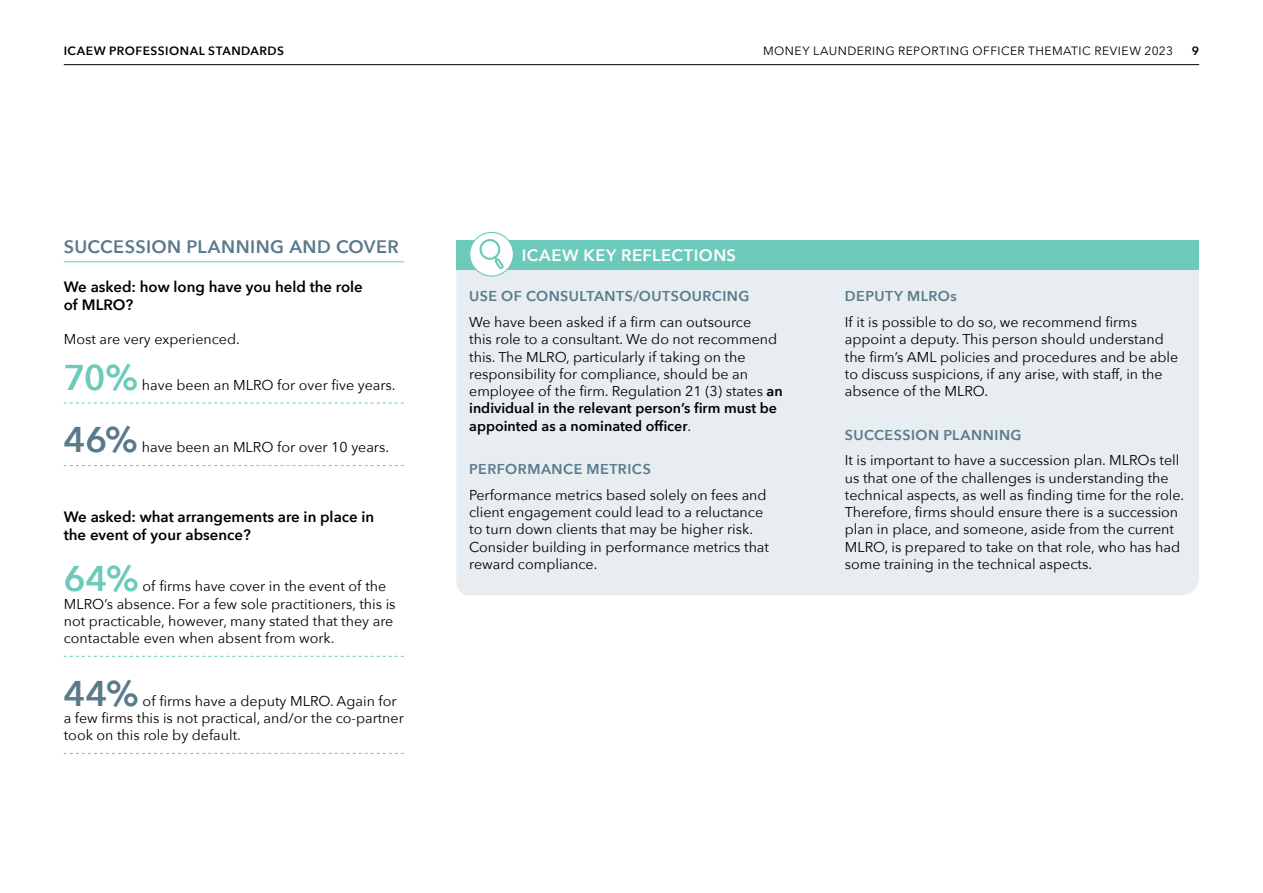
<style>
.page{position:relative;width:1263px;height:893px;background:#fff}
.page>*{position:absolute;margin:0;border:0;box-sizing:border-box;transform-origin:0 0}
.ZM_Number_fact_with_dash_rule{font:600 35.7px "Avenir Next";color:#6bcaba}
.ZM_Number_fact_with_dash_rule-2{font:600 35.7px "Avenir Next";color:#5a7a8c}
.ZM_BLUE_subead_Thematic_review_NO_INDENT{font:600 18px "Avenir Next";letter-spacing:.025em;color:#5a7a8c}
.ZM_Blue_heading_thematic_review{font:600 16.5px "Avenir Next";letter-spacing:.03em;color:#fff}
.ZM_We_asked_text{font:600 15px/18px "Avenir Next";color:#000}
.ZM_Number_fact_with_dash_rule-3{font:14.25px/17.2px "Avenir Next";color:#000}
.ZM_B_head{font:600 14.25px "Avenir Next";letter-spacing:.035em;color:#5a7a8c}
.t1{font:12px "Avenir Next";letter-spacing:.04em;color:#000}
.t2{font:600 12px "Avenir Next";letter-spacing:.04em;color:#000}
.s1{font-weight:600}
</style>
<div class="page">
<hr style="left:64px;top:64px;width:1135px;height:1px;background:#000">
<hr style="left:64px;top:261px;width:340px;height:1px;background:#6bcaba">
<svg style="left:64px;top:403px;width:340px;height:1px"></svg>
<svg style="left:64px;top:465px;width:340px;height:1px"></svg>
<svg style="left:64px;top:656px;width:340px;height:1px"></svg>
<svg style="left:64px;top:753px;width:340px;height:1px"></svg>
<div style="left:456px;top:270px;width:743px;height:325px;background:#e7edf0"></div>
<div style="left:456px;top:240px;width:743px;height:30px;background:#6bcaba"></div>
<div style="left:470px;top:232px;width:43px;height:44px;background:#fff;border-radius:50%"></div>
<div style="left:469px;top:232px;width:45px;height:45px;border:1px solid #6bcaba;border-radius:50%"></div>
<svg style="left:479px;top:239px;width:24px;height:30px"></svg>
<p class="t2" style="left:64px;top:40px;width:222px">ICAEW PROFESSIONAL STANDARDS</p>
<p class="t1" style="left:763px;top:40px;width:412px">MONEY LAUNDERING REPORTING OFFICER THEMATIC REVIEW 2023</p>
<p class="t2" style="left:1192px;top:40px;width:9px">9</p>
<p class="ZM_BLUE_subead_Thematic_review_NO_INDENT" style="left:64px;top:231px;width:337px">SUCCESSION PLANNING AND COVER</p>
<p class="ZM_We_asked_text" style="left:64px;top:278px;width:301px">We asked: how long have you held the role of MLRO?</p>
<p class="ZM_Number_fact_with_dash_rule-3" style="left:64px;top:330px;width:178px">Most are very experienced.</p>
<p class="ZM_Number_fact_with_dash_rule" style="left:64px;top:347px;width:76px">70%</p>
<p class="ZM_Number_fact_with_dash_rule-3" style="left:142px;top:376px;width:255px">have been an MLRO for over five years.</p>
<p class="ZM_Number_fact_with_dash_rule-2" style="left:64px;top:409px;width:76px">46%</p>
<p class="ZM_Number_fact_with_dash_rule-3" style="left:142px;top:438px;width:249px">have been an MLRO for over 10 years.</p>
<p class="ZM_We_asked_text" style="left:64px;top:507px;width:312px">We asked: what arrangements are in place in the event of your absence?</p>
<p class="ZM_Number_fact_with_dash_rule" style="left:64px;top:548px;width:77px">64%</p>
<p class="ZM_Number_fact_with_dash_rule-3" style="left:64px;top:577px;width:333px;text-indent:79px">of firms have cover in the event of the MLRO’s absence. For a few sole practitioners, this is not practicable, however, many stated that they are contactable even when absent from work.</p>
<p class="ZM_Number_fact_with_dash_rule-2" style="left:64px;top:663px;width:77px">44%</p>
<p class="ZM_Number_fact_with_dash_rule-3" style="left:64px;top:692px;width:341px;text-indent:79px">of firms have a deputy MLRO. Again for a few firms this is not practical, and/or the co-partner took on this role by default.</p>
<p class="ZM_Blue_heading_thematic_review" style="left:522px;top:241px;width:216px">ICAEW KEY REFLECTIONS</p>
<p class="ZM_B_head" style="left:469px;top:284px;width:282px">USE OF CONSULTANTS/OUTSOURCING</p>
<p class="ZM_Number_fact_with_dash_rule-3" style="left:469px;top:313px;width:315px">We have been asked if a firm can outsource<br>this role to a consultant. We do not recommend this. The MLRO, particularly if taking on the responsibility for compliance, should be an employee of the firm. Regulation 21 (3) states <span class="s1">an individual in the relevant person’s firm must be appointed as a nominated officer</span>.</p>
<p class="ZM_B_head" style="left:469px;top:457px;width:183px">PERFORMANCE METRICS</p>
<p class="ZM_Number_fact_with_dash_rule-3" style="left:469px;top:486px;width:301px">Performance metrics based solely on fees and client engagement could lead to a reluctance to turn down clients that may be higher risk.<br>Consider building in performance metrics that reward compliance.</p>
<p class="ZM_B_head" style="left:845px;top:284px;width:114px">DEPUTY MLROs</p>
<p class="ZM_Number_fact_with_dash_rule-3" style="left:845px;top:313px;width:335px">If it is possible to do so, we recommend firms appoint a deputy. This person should understand the firm’s AML policies and procedures and be able to discuss suspicions, if any arise, with staff, in the absence of the MLRO.</p>
<p class="ZM_B_head" style="left:845px;top:422px;width:178px">SUCCESSION PLANNING</p>
<p class="ZM_Number_fact_with_dash_rule-3" style="left:845px;top:451px;width:341px">It is important to have a succession plan. MLROs tell us that one of the challenges is understanding the technical aspects, as well as finding time for the role.<br>Therefore, firms should ensure there is a succession plan in place, and someone, aside from the current MLRO, is prepared to take on that role, who has had some training in the technical aspects.</p>
</div>
